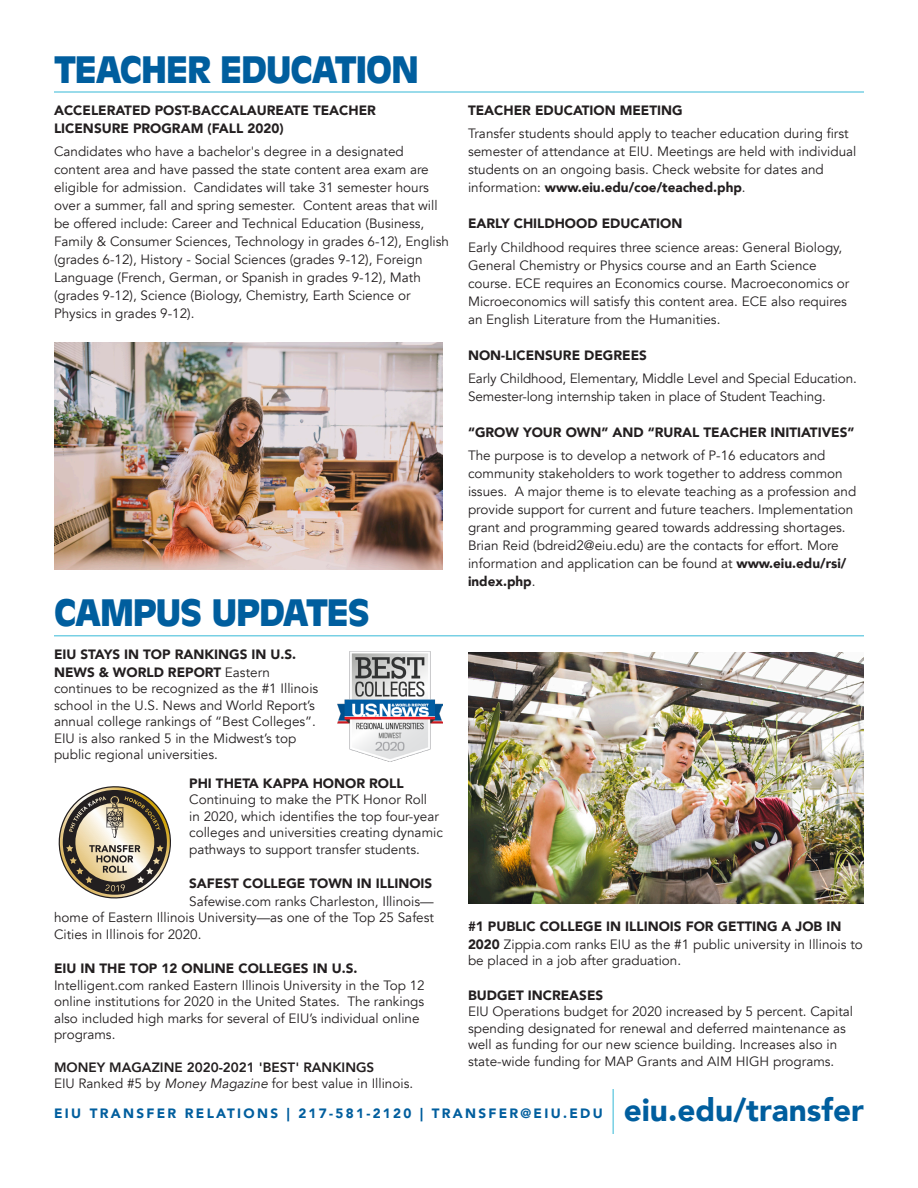
<style>
.page{position:relative;width:918px;height:1188px;background:#fff}
.page>*{position:absolute;margin:0;border:0;box-sizing:border-box;transform-origin:0 0}
.t1{font:900 36px "Antique Olive Std";letter-spacing:-.035em;color:#005e9e}
.t2{font:900 31.5px "Avenir";color:#005e9e}
.t3{font:13.5px/18px "Avenir";color:#231f20}
.t4{font:900 13.5px/18px "Avenir";color:#231f20}
.t5{font:800 13.5px/16.4px "Avenir";color:#231f20}
.t6{font:900 13.5px "Avenir";letter-spacing:.17em;color:#005e9e}
.s1{font-weight:400}
.s2{font-weight:900}
.s3{font-weight:400;font-style:italic}
</style>
<div class="page">
<hr style="left:612px;top:1089px;width:2px;height:45px;background:#78d0e4">
<hr style="left:54px;top:635px;width:810px;height:2px;background:#78d0e4">
<svg style="left:58px;top:786px;width:113px;height:113px"></svg>
<img style="left:54px;top:342px;width:389px;height:227px">
<hr style="left:54px;top:91px;width:810px;height:2px;background:#78d0e4">
<img style="left:338px;top:651px;width:105px;height:111px">
<img style="left:468px;top:652px;width:396px;height:252px">
<p class="t1" style="left:54px;top:48px;width:367px">TEACHER EDUCATION</p>
<p class="t4" style="left:54px;top:101px;width:324px">ACCELERATED POST-BACCALAUREATE TEACHER<br>LICENSURE PROGRAM (FALL 2020)</p>
<p class="t3" style="left:54px;top:143px;width:397px">Candidates who have a bachelor's degree in a designated content area and have passed the state content area exam are eligible for admission. Candidates will take 31 semester hours over a summer, fall and spring semester. Content areas that will be offered include: Career and Technical Education (Business, Family &amp; Consumer Sciences, Technology in grades 6-12), English (grades 6-12), History - Social Sciences (grades 9-12), Foreign Language (French, German, or Spanish in grades 9-12), Math (grades 9-12), Science (Biology, Chemistry, Earth Science or Physics in grades 9-12).</p>
<p class="t1" style="left:54px;top:592px;width:317px">CAMPUS UPDATES</p>
<p class="t4" style="left:54px;top:645px;width:244px">EIU STAYS IN TOP RANKINGS IN U.S.<br>NEWS &amp; WORLD REPORT <span class="s1">Eastern</span></p>
<p class="t3" style="left:54px;top:680px;width:266px;line-height:16.5px">continues to be recognized as the #1 Illinois school in the U.S. News and World Report’s annual college rankings of “Best Colleges”.<br>EIU is also ranked 5 in the Midwest’s top public regional universities.</p>
<p class="t3" style="left:189px;top:775px;width:255px;line-height:16.5px"><span class="s2">PHI THETA KAPPA HONOR ROLL </span>Continuing to make the PTK Honor Roll<br>in 2020, which identifies the top four-year colleges and universities creating dynamic pathways to support transfer students.</p>
<p class="t4" style="left:189px;top:874px;width:245px">SAFEST COLLEGE TOWN IN ILLINOIS</p>
<p class="t3" style="left:54px;top:893px;width:382px;line-height:16.5px;text-align:justify;text-indent:135px">Safewise.com ranks Charleston, Illinois— home of Eastern Illinois University—as one of the Top 25 Safest Cities in Illinois for 2020.</p>
<p class="t3" style="left:54px;top:961px;width:372px;line-height:16.4px"><span class="s2">EIU IN THE TOP 12 ONLINE COLLEGES IN U.S.<br></span>Intelligent.com ranked Eastern Illinois University in the Top 12 online institutions for 2020 in the United States. The rankings also included high marks for several of EIU’s individual online programs.</p>
<p class="t5" style="left:54px;top:1059px;width:361px">MONEY MAGAZINE 2020-2021 'BEST' RANKINGS<br><span class="s1">EIU Ranked #5 by</span> <span class="s3">Money Magazine</span> <span class="s1">for best value in Illinois.</span></p>
<p class="t4" style="left:468px;top:101px;width:216px">TEACHER EDUCATION MEETING</p>
<p class="t3" style="left:468px;top:125px;width:390px">Transfer students should apply to teacher education during first semester of attendance at EIU. Meetings are held with individual students on an ongoing basis. Check website for dates and information: <span class="s2">www.eiu.edu/coe/teached.php</span>.</p>
<p class="t4" style="left:468px;top:214px;width:216px">EARLY CHILDHOOD EDUCATION</p>
<p class="t3" style="left:468px;top:238px;width:383px">Early Childhood requires three science areas: General Biology, General Chemistry or Physics course and an Earth Science course. ECE requires an Economics course. Macroeconomics or Microeconomics will satisfy this content area. ECE also requires an English Literature from the Humanities.</p>
<p class="t4" style="left:468px;top:346px;width:180px">NON-LICENSURE DEGREES</p>
<p class="t3" style="left:468px;top:370px;width:390px">Early Childhood, Elementary, Middle Level and Special Education.<br>Semester-long internship taken in place of Student Teaching.</p>
<p class="t4" style="left:468px;top:423px;width:388px">“GROW YOUR OWN” AND “RURAL TEACHER INITIATIVES”</p>
<p class="t3" style="left:468px;top:447px;width:390px">The purpose is to develop a network of P-16 educators and community stakeholders to work together to address common issues. A major theme is to elevate teaching as a profession and provide support for current and future teachers. Implementation grant and programming geared towards addressing shortages.<br>Brian Reid (bdreid2@eiu.edu) are the contacts for effort. More information and application can be found at <span class="s2">www.eiu.edu/rsi/ index.php</span>.</p>
<p class="t3" style="left:468px;top:917px;width:396px"><span class="s2">#1 PUBLIC COLLEGE IN ILLINOIS FOR GETTING A JOB IN<br>2020</span> Zippia.com ranks EIU as the #1 public university in Illinois to</p>
<p class="t3" style="left:468px;top:952px;width:215px">be placed in a job after graduation.</p>
<p class="t4" style="left:468px;top:986px;width:137px">BUDGET INCREASES</p>
<p class="t3" style="left:468px;top:1003px;width:387px;line-height:16.5px">EIU Operations budget for 2020 increased by 5 percent. Capital spending designated for renewal and deferred maintenance as well as funding for our new science building. Increases also in state-wide funding for MAP Grants and AIM HIGH programs.</p>
<p class="t6" style="left:54px;top:1102px;width:550px">EIU TRANSFER RELATIONS | 217-581-2120 | TRANSFER@EIU.EDU</p>
<p class="t2" style="left:624px;top:1083px;width:242px">eiu.edu/transfer</p>
</div>
